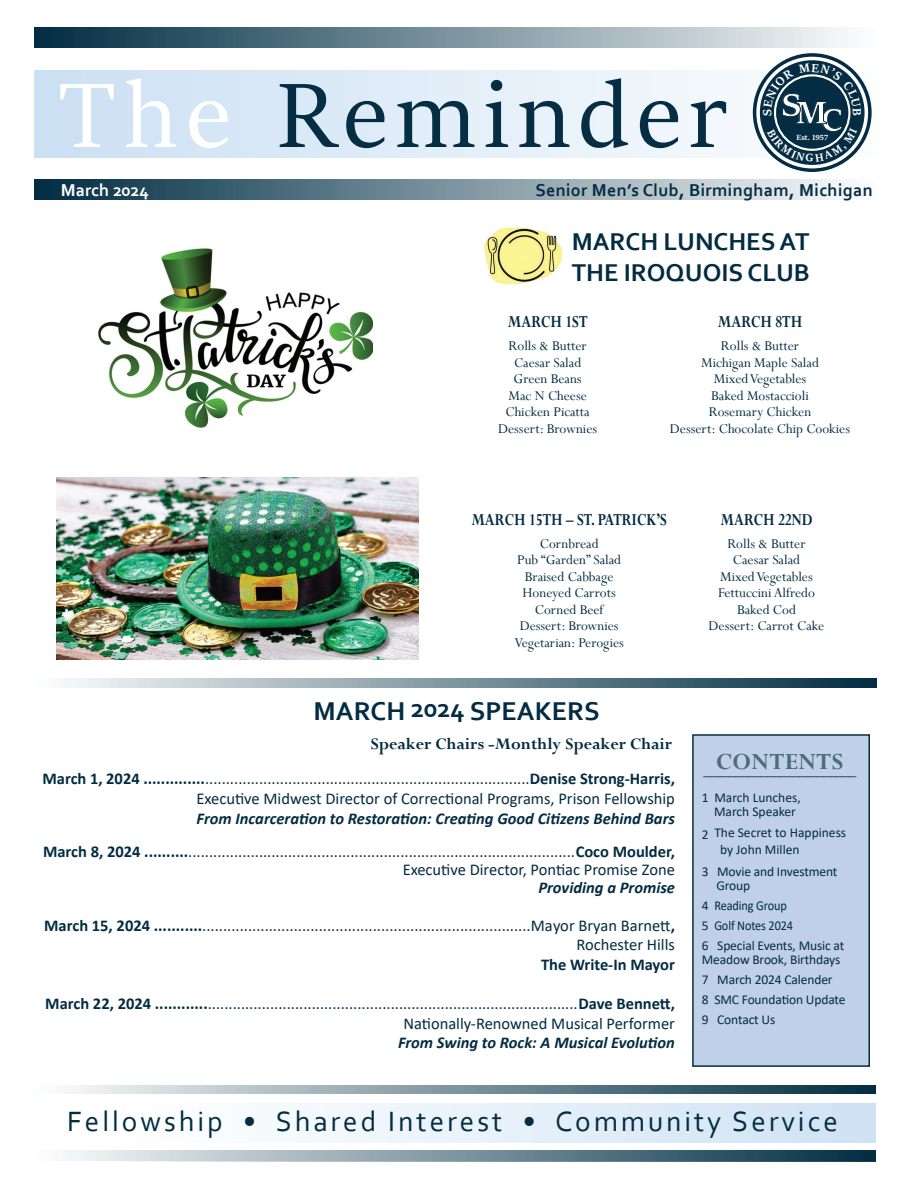
<style>
.page{position:relative;width:918px;height:1188px;background:#fff}
.page>*{position:absolute;margin:0;border:0;box-sizing:border-box;transform-origin:0 0}
.t1{font:102px "Sitka Display";letter-spacing:.075em;color:#052d43}
.t2{font:700 34.8px "Sitka Text";color:#fff}
.t3{font:29.25px "Corbel";letter-spacing:.1em;color:#042d42}
.t4{font:700 27px "Corbel";color:#032c42}
.t5{font:700 25.8px "Perpetua";letter-spacing:.025em;color:#4c6c7b;scale:.61 1}
.t6{font:700 25.8px "Perpetua";letter-spacing:.025em;color:#4c6c7b}
.t7{font:700 25.5px/30.6px "Corbel";color:#032c42}
.t8{font:700 18.75px "Perpetua";color:#032c42;scale:.8 1}
.t9{font:700 18px "Corbel";letter-spacing:.02em;color:#052d43}
.t10{font:700 18px "Perpetua";color:#032c42}
.t11{font:700 18px "Corbel";color:#fff}
.t12{font:16.5px/19.8px "Calibri";color:#032c42;text-align:right}
.t13{font:italic 700 16.5px "Calibri";color:#032c42}
.t14{font:700 16.5px "Calibri";color:#032c42}
.t15{font:15px/16.5px "Perpetua";color:#032c42;text-align:center}
.t16{font:13.5px/20px "Calibri";letter-spacing:-.01em;color:#032c42}
.t17{font:700 8.4px "Sitka Display";color:#fff}
.s1{color:#fff}
.s2{font-weight:700}
.s3{font-weight:700;font-style:italic}
</style>
<div class="page">
<div style="left:35px;top:28px;width:844px;height:20px;background:linear-gradient(to right,#002d43,#fcfefe)"></div>
<div style="left:35px;top:179px;width:844px;height:20px;background:linear-gradient(to right,#002d43,#fcfefe)"></div>
<svg style="left:35px;top:71px;width:837px;height:86px;background:#dfecf7"></svg>
<svg style="left:753px;top:53px;width:119px;height:119px"></svg>
<div style="left:116px;top:1103px;width:759px;height:39px;background:linear-gradient(to right,#fff,#cfe2f4)"></div>
<svg style="left:136px;top:1161px;width:739px;height:1px"></svg>
<svg style="left:63px;top:1085px;width:812px;height:9px;background:#79919c"></svg>
<svg style="left:63px;top:1151px;width:812px;height:10px;background:#79919d"></svg>
<img style="left:484px;top:227px;width:79px;height:58px">
<svg style="left:64px;top:678px;width:813px;height:10px;background:#79919c"></svg>
<div style="left:692px;top:734px;width:178px;height:333px;background:#c1d0e9;border:1px solid #042d42"></div>
<img style="left:56px;top:477px;width:363px;height:182px">
<img style="left:98px;top:248px;width:275px;height:180px">
<svg style="left:756px;top:57px;width:112px;height:111px"></svg>
<h1 class="t1" style="left:58px;top:43px;width:671px"><span class="s1">The</span> Reminder</h1>
<p class="t11" style="left:61px;top:178px;width:90px">March 2024</p>
<h2 class="t2" style="left:781px;top:77px;width:22px">S</h2>
<p class="t17" style="left:797px;top:131px;width:15px">Est.</p>
<h2 class="t2" style="left:795px;top:89px;width:50px">MC</h2>
<p class="t9" style="left:535px;top:178px;width:339px">Senior Men’s Club, Birmingham, Michigan</p>
<h3 class="t7" style="left:572px;top:226px;width:240px">MARCH LUNCHES AT<br>THE IROQUOIS CLUB</h3>
<p class="t8" style="left:508px;top:310px;width:101px">MARCH 1ST</p>
<p class="t15" style="left:498px;top:337px;width:100px">Rolls &amp; Butter<br>Caesar Salad<br>Green Beans<br>Mac N Cheese<br>Chicken Picatta<br>Dessert: Brownies</p>
<p class="t8" style="left:718px;top:310px;width:107px">MARCH 8TH</p>
<p class="t15" style="left:670px;top:337px;width:182px">Rolls &amp; Butter<br>Michigan Maple Salad<br>Mixed Vegetables<br>Baked Mostaccioli<br>Rosemary Chicken<br>Dessert: Chocolate Chip Cookies</p>
<p class="t8" style="left:471px;top:508px;width:246px">MARCH 15TH – ST. PATRICK’S</p>
<p class="t15" style="left:514px;top:535px;width:111px">Cornbread<br>Pub “Garden” Salad<br>Braised Cabbage<br>Honeyed Carrots<br>Corned Beef<br>Dessert: Brownies<br>Vegetarian: Perogies</p>
<h3 class="t4" style="left:314px;top:694px;width:287px">MARCH 2024 SPEAKERS</h3>
<p class="t10" style="left:371px;top:732px;width:303px">Speaker Chairs -Monthly Speaker Chair</p>
<p class="t12" style="left:42px;top:768px;width:634px"><span class="s2">March 1, 2024 ..............</span>..............................................................................<span class="s2">Denise Strong-Harris,<br></span>Executive Midwest Director of Correctional Programs, Prison Fellowship</p>
<p class="t12" style="left:43px;top:801px;width:633px;line-height:33.3px"><span class="s3">From Incarceration to Restoration: Creating Good Citizens Behind Bars<br></span><span class="s2">March 8, 2024 ..........</span>.............................................................................................<span class="s2">Coco Moulder,</span></p>
<p class="t12" style="left:403px;top:859px;width:274px">Executive Director, Pontiac Promise Zone</p>
<p class="t13" style="left:538px;top:876px;width:138px">Providing a Promise</p>
<p class="t12" style="left:44px;top:915px;width:632px"><span class="s2">March 15, 2024 ...........</span>...............................................................................Mayor Bryan Barnett<span class="s2">,<br></span>Rochester Hills</p>
<p class="t14" style="left:541px;top:953px;width:135px">The Write-In Mayor</p>
<p class="t12" style="left:45px;top:994px;width:631px"><span class="s2">March 22, 2024 ............</span>.........................................................................................<span class="s2">Dave Bennett,<br></span>Nationally-Renowned Musical Performer</p>
<p class="t13" style="left:398px;top:1031px;width:278px">From Swing to Rock: A Musical Evolution</p>
<p class="t8" style="left:720px;top:508px;width:117px">MARCH 22ND</p>
<p class="t15" style="left:709px;top:535px;width:117px">Rolls &amp; Butter<br>Caesar Salad<br>Mixed Vegetables<br>Fettuccini Alfredo<br>Baked Cod<br>Dessert: Carrot Cake</p>
<h3 class="t6" style="left:716px;top:745px;width:129px">CONTENTS</h3>
<h3 class="t5" style="left:703px;top:750px;width:252px">________________________</h3>
<p class="t16" style="left:702px;top:791px;width:100px;line-height:13.5px;text-align:center">1 March Lunches,<br>March Speaker</p>
<p class="t16" style="left:720px;top:824px;width:128px;line-height:16.2px;text-indent:-18px">2 The Secret to Happiness by John Millen</p>
<p class="t16" style="left:716px;top:865px;width:122px;line-height:13.5px;text-indent:-15px">3 Movie and Investment<br>Group</p>
<p class="t16" style="left:702px;top:895px;width:144px">4 Reading Group<br>5 Golf Notes 2024<br>6 Special Events, Music at</p>
<p class="t16" style="left:702px;top:949px;width:145px">Meadow Brook, Birthdays<br>7 March 2024 Calender<br>8 SMC Foundation Update<br>9 Contact Us</p>
<h3 class="t3" style="left:67px;top:1103px;width:772px">Fellowship • Shared Interest • Community Service</h3>
</div>
